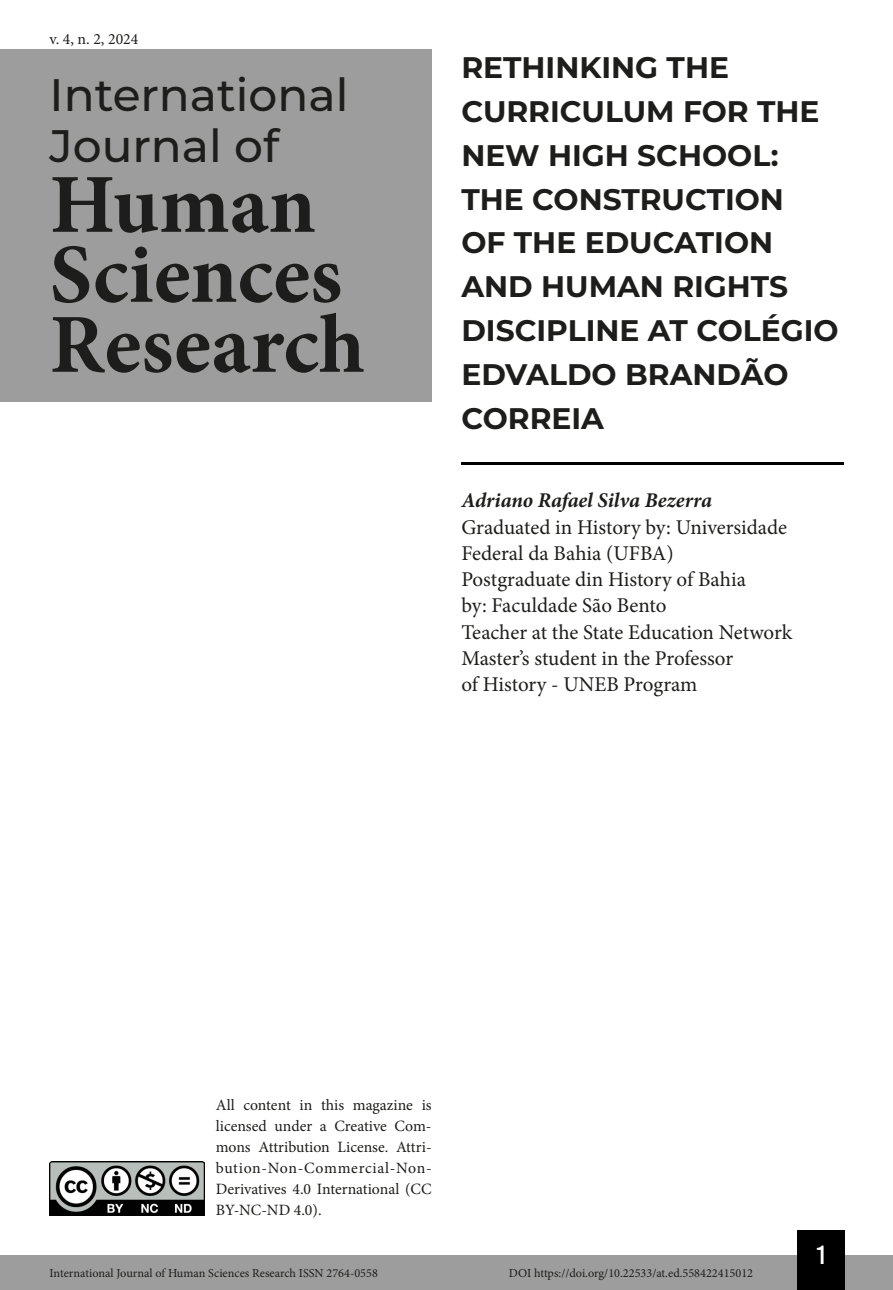
<style>
.page{position:relative;width:893px;height:1290px;background:#fff}
.page>*{position:absolute;margin:0;border:0;box-sizing:border-box;transform-origin:0 0}
.t1{font:700 84px/70px "Minion Pro";color:#1d1d1b}
.t2{font:500 45.5px/50.8px "Montserrat";color:#1d1d1b}
.t3{font:700 29.75px/43.8px "Montserrat";color:#1d1d1b}
.t4{font:26.25px "Bebas Kai";color:#fff}
.t5{font:21px/26.2px "Minion Pro";color:#1d1d1b}
.t6{font:italic 700 21px "Minion Pro";letter-spacing:-.005em;color:#1d1d1b}
.t7{font:15.75px/21px "Minion Pro";color:#1d1d1b;text-align:justify}
.t8{font:12.25px "Minion Pro";color:#1d1d1b}
</style>
<div class="page">
<div style="left:0;top:1255px;width:893px;height:35px;background:#9d9d9d"></div>
<div style="left:797px;top:1230px;width:48px;height:60px;background:#000"></div>
<img style="left:50px;top:1161px;width:154px;height:54px">
<div style="left:0;top:50px;width:432px;height:352px;background:#9d9d9d"></div>
<hr style="left:461px;top:462px;width:382px;height:3px;background:#000">
<p class="t7" style="left:50px;top:28px;width:90px">v. 4, n. 2, 2024</p>
<h2 class="t2" style="left:50px;top:68px;width:300px">International<br>Journal of</h2>
<h1 class="t1" style="left:50px;top:169px;width:317px">Human<br>Sciences<br>Research</h1>
<h3 class="t3" style="left:461px;top:44px;width:379px">RETHINKING THE<br>CURRICULUM FOR THE<br>NEW HIGH SCHOOL:<br>THE CONSTRUCTION<br>OF THE EDUCATION<br>AND HUMAN RIGHTS<br>DISCIPLINE AT COLÉGIO<br>EDVALDO BRANDÃO<br>CORREIA</h3>
<p class="t6" style="left:461px;top:485px;width:252px">Adriano Rafael Silva Bezerra</p>
<p class="t5" style="left:461px;top:514px;width:332px">Graduated in History by: Universidade<br>Federal da Bahia (UFBA)<br>Postgraduate din History of Bahia<br>by: Faculdade São Bento<br>Teacher at the State Education Network<br>Master’s student in the Professor<br>of History - UNEB Program</p>
<p class="t7" style="left:216px;top:1095px;width:217px">All content in this magazine is licensed under a Creative Com&shy;mons Attribution License. Attri&shy;bution-Non-Commercial-Non-Derivatives 4.0 International (CC BY-NC-ND 4.0).</p>
<p class="t4" style="left:817px;top:1241px;width:10px">1</p>
<p class="t8" style="left:50px;top:1265px;width:330px">International Journal of Human Sciences Research ISSN 2764-0558</p>
<p class="t8" style="left:509px;top:1265px;width:246px">DOI https://doi.org/10.22533/at.ed.558422415012</p>
</div>
